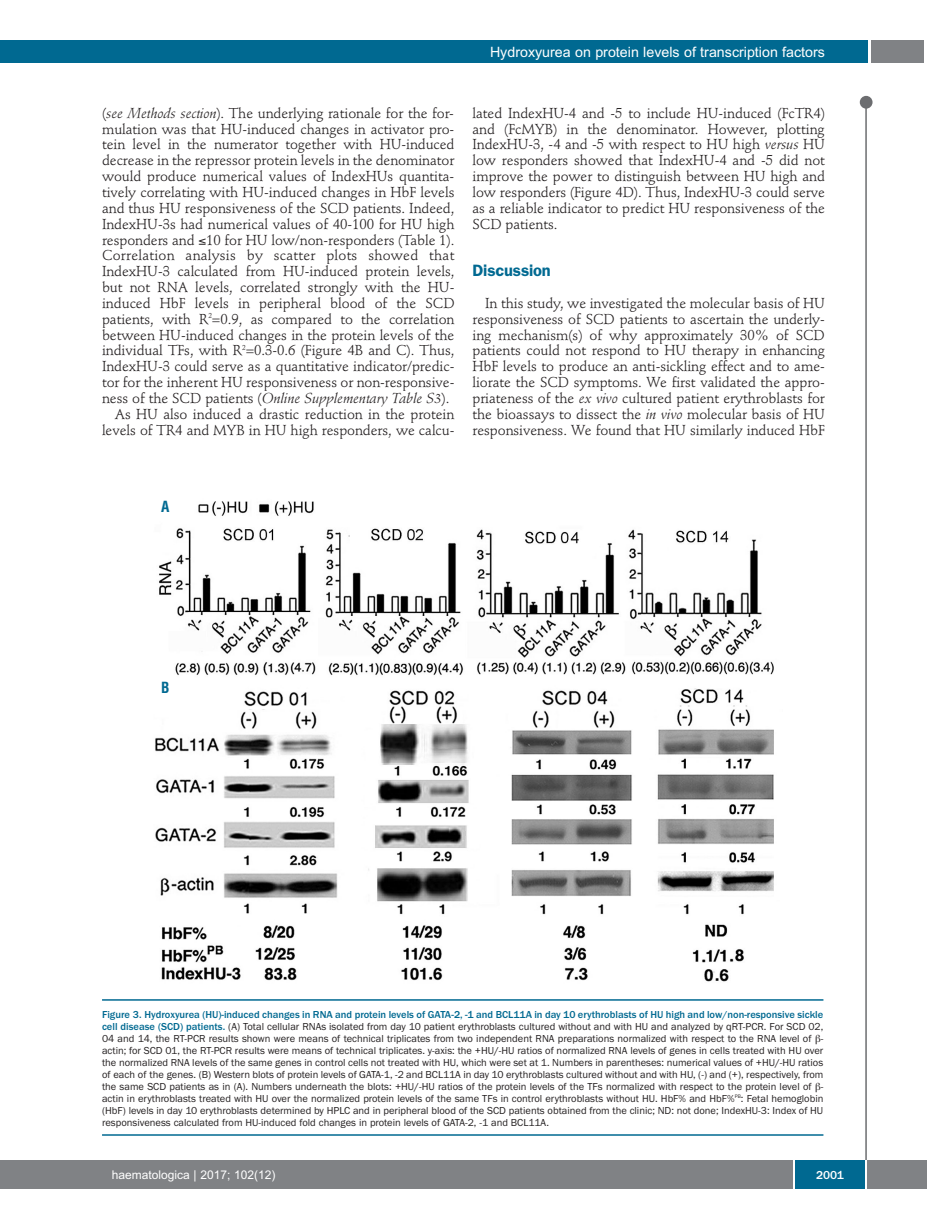
<style>
.page{position:relative;width:927px;height:1225px;background:#fff}
.page>*{position:absolute;margin:0;border:0;box-sizing:border-box;transform-origin:0 0}
.t1{font:600 16.5px "Franklin Gothic";letter-spacing:-.01em;color:#006991}
.t2{font:700 condensed 15px "Helvetica";color:#006991}
.t3{font:14.25px/15.9px "Stempel Schneidler";letter-spacing:-.005em;color:#231f20;text-align:justify}
.t4{font:italic 14.25px "Stempel Schneidler";letter-spacing:-.005em;color:#231f20}
.t5{font:14.25px "Arial";color:#fff}
.t6{font:14.25px "Stempel Schneidler";letter-spacing:.015em;color:#231f20}
.t7{font:12px "Arial";color:#fff}
.t8{font:500 12px "Franklin Gothic";color:#fff}
.t9{font:10.5px/12px "Franklin Gothic";color:#231f20;text-align:justify}
.s1{font-style:italic}
.s2{font-style:normal}
.s3{font-weight:500;color:#006991}
</style>
<div class="page">
<div style="left:860px;top:96px;width:12px;height:13px;background:#6c6d70;border-radius:50%"></div>
<hr style="left:865px;top:98px;width:2px;height:1062px;background:#6c6d70">
<div style="left:871px;top:40px;width:52px;height:22px;background:#808285"></div>
<div style="left:18px;top:40px;width:849px;height:22px;background:#006991"></div>
<div style="left:17px;top:1160px;width:910px;height:28px;background:#808285"></div>
<div style="left:795px;top:1160px;width:70px;height:28px;background:#006991"></div>
<hr style="left:793px;top:1160px;width:2px;height:28px;background:#fff">
<hr style="left:865px;top:1160px;width:2px;height:28px;background:#fff">
<div style="left:0;top:40px;width:19px;height:22px;background:#006991"></div>
<div style="left:0;top:1160px;width:18px;height:28px;background:#808285"></div>
<img style="left:155px;top:501px;width:619px;height:481px">
<hr style="left:102px;top:999px;width:721px;height:1px;background:#006991">
<hr style="left:102px;top:1134px;width:721px;height:1px;background:#006991">
<p class="t5" style="left:490px;top:44px;width:337px">Hydroxyurea on protein levels of transcription factors</p>
<p class="t3" style="left:102px;top:106px;width:353px">(<span class="s1">see Methods section</span>). The underlying rationale for the for-</p>
<p class="t3" style="left:102px;top:122px;width:354px">mulation was that HU-induced changes in activator pro-</p>
<p class="t3" style="left:102px;top:138px;width:354px">tein level in the numerator together with HU-induced</p>
<p class="t3" style="left:102px;top:154px;width:354px">decrease in the repressor protein levels in the denominator</p>
<p class="t3" style="left:102px;top:170px;width:354px">would produce numerical values of IndexHUs quantita-</p>
<p class="t3" style="left:102px;top:185px;width:354px">tively correlating with HU-induced changes in HbF levels</p>
<p class="t3" style="left:102px;top:201px;width:354px">and thus HU responsiveness of the SCD patients. Indeed,</p>
<p class="t3" style="left:102px;top:217px;width:354px">IndexHU-3s had numerical values of 40-100 for HU high</p>
<p class="t3" style="left:102px;top:233px;width:354px">responders and ≤10 for HU low/non-responders (Table 1).</p>
<p class="t6" style="left:102px;top:250px;width:354px">Correlation analysis by scatter plots showed that</p>
<p class="t3" style="left:102px;top:265px;width:354px">IndexHU-3 calculated from HU-induced protein levels,</p>
<p class="t3" style="left:102px;top:281px;width:354px">but not RNA levels, correlated strongly with the HU-</p>
<p class="t3" style="left:102px;top:296px;width:354px">induced HbF levels in peripheral blood of the SCD</p>
<p class="t3" style="left:102px;top:312px;width:354px">patients, with R<sup>2</sup>=0.9, as compared to the correlation</p>
<p class="t3" style="left:102px;top:328px;width:354px">between HU-induced changes in the protein levels of the</p>
<p class="t3" style="left:102px;top:344px;width:354px">individual TFs, with R<sup>2</sup>=0.3-0.6 (Figure 4B and C). Thus,</p>
<p class="t3" style="left:102px;top:360px;width:354px">IndexHU-3 could serve as a quantitative indicator/predic-</p>
<p class="t3" style="left:102px;top:376px;width:354px">tor for the inherent HU responsiveness or non-responsive-</p>
<p class="t4" style="left:102px;top:392px;width:349px"><span class="s2">ness of the SCD patients (</span>Online Supplementary Table S3<span class="s2">).</span></p>
<p class="t3" style="left:115px;top:407px;width:341px">As HU also induced a drastic reduction in the protein</p>
<p class="t3" style="left:102px;top:423px;width:354px">levels of TR4 and MYB in HU high responders, we calcu-</p>
<p class="t3" style="left:472px;top:106px;width:354px">lated IndexHU-4 and -5 to include HU-induced (FcTR4) and (FcMYB) in the denominator. However, plotting IndexHU-3, -4 and -5 with respect to HU high <span class="s1">versus</span> HU low responders showed that IndexHU-4 and -5 did not improve the power to distinguish between HU high and low responders (Figure 4D). Thus, IndexHU-3 could serve as a reliable indicator to predict HU responsiveness of the SCD patients.</p>
<p class="t1" style="left:472px;top:265px;width:80px">Discussion</p>
<p class="t3" style="left:472px;top:296px;width:354px;text-indent:13px">In this study, we investigated the molecular basis of HU responsiveness of SCD patients to ascertain the underly&shy;ing mechanism(s) of why approximately 30% of SCD patients could not respond to HU therapy in enhancing HbF levels to produce an anti-sickling effect and to ame&shy;liorate the SCD symptoms. We first validated the appro&shy;priateness of the <span class="s1">ex vivo</span> cultured patient erythroblasts for the bioassays to dissect the <span class="s1">in vivo</span> molecular basis of HU responsiveness. We found that HU similarly induced HbF</p>
<p class="t2" style="left:161px;top:498px;width:10px">A</p>
<p class="t2" style="left:161px;top:678px;width:10px">B</p>
<p class="t9" style="left:102px;top:1008px;width:723px"><span class="s3">Figure 3. Hydroxyurea (HU)-induced changes in RNA and protein levels of GATA-2, -1 and BCL11A in day 10 erythroblasts of HU high and low/non-responsive sickle cell disease (SCD) patients.</span> (A) Total cellular RNAs isolated from day 10 patient erythroblasts cultured without and with HU and analyzed by qRT-PCR. For SCD 02, 04 and 14, the RT-PCR results shown were means of technical triplicates from two independent RNA preparations normalized with respect to the RNA level of - actin; for SCD 01, the RT-PCR results were means of technical triplicates. y-axis: the +HU/-HU ratios of normalized RNA levels of genes in cells treated with HU over the normalized RNA levels of the same genes in control cells not treated with HU, which were set at 1. Numbers in parentheses: numerical values of +HU/-HU ratios of each of the genes. (B) Western blots of protein levels of GATA-1, -2 and BCL11A in day 10 erythroblasts cultured without and with HU, (-) and (+), respectively, from the same SCD patients as in (A). Numbers underneath the blots: +HU/-HU ratios of the protein levels of the TFs normalized with respect to the protein level of - actin in erythroblasts treated with HU over the normalized protein levels of the same TFs in control erythroblasts without HU. HbF% and HbF%<sup>PB</sup>: Fetal hemoglobin (HbF) levels in day 10 erythroblasts determined by HPLC and in peripheral blood of the SCD patients obtained from the clinic; ND: not done; IndexHU-3: Index of HU responsiveness calculated from HU-induced fold changes in protein levels of GATA-2, -1 and BCL11A.</p>
<p class="t7" style="left:112px;top:1167px;width:165px">haematologica | 2017; 102(12)</p>
<p class="t8" style="left:816px;top:1167px;width:29px">2001</p>
</div>
